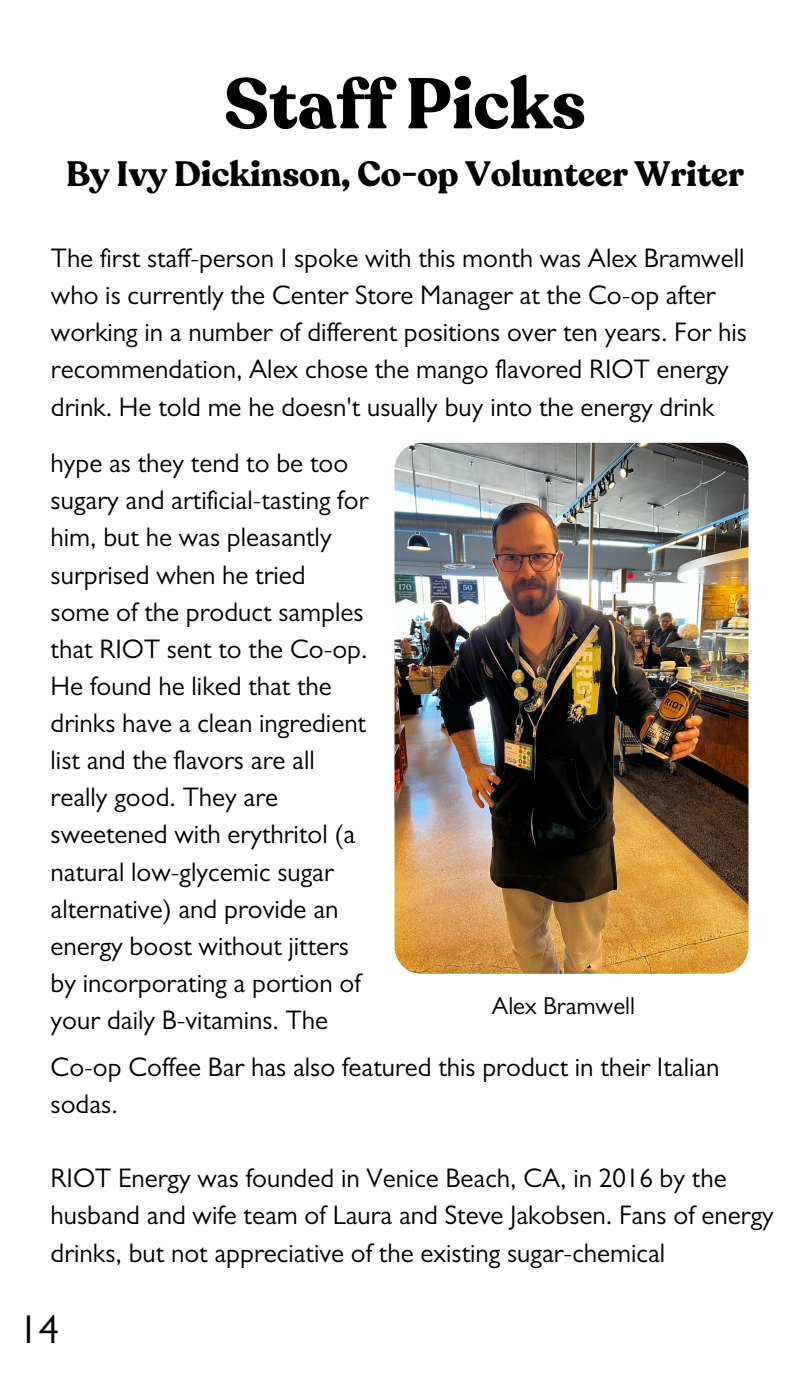
<style>
.page{position:relative;width:810px;height:1377px;background:#fff}
.page>*{position:absolute;margin:0;border:0;box-sizing:border-box;transform-origin:0 0}
.t1{font:700 70.88px "Recoleta";color:#000}
.t2{font:40.5px "Gill Sans MT Pro";color:#000}
.t3{font:700 34.88px "Recoleta";color:#000}
.t4{font:27px/37.1px "Gill Sans MT Pro";color:#000}
.t5{font:24.75px "Gill Sans MT Pro";color:#000}
.s1{color:#fff}
</style>
<div class="page">
<img style="left:395px;top:443px;width:354px;height:531px;border-radius:27px">
<h1 class="t1" style="left:224px;top:57px;width:363px">Staff Picks</h1>
<p class="t3" style="left:66px;top:151px;width:679px">By Ivy Dickinson, Co-op Volunteer Writer</p>
<p class="t4" style="left:51px;top:244px;width:697px">The first staff-person I spoke with this month was Alex Bramwell who is currently the Center Store Manager at the Co-op after working in a number of different positions over ten years. For his recommendation, Alex chose the mango flavored RIOT energy drink. He told me he doesn't usually buy into the energy drink</p>
<p class="t4" style="left:51px;top:449px;width:319px">hype as they tend to be too sugary and artificial-tasting for him, but he was pleasantly surprised when he tried some of the product samples that RIOT sent to the Co-op.<br>He found he liked that the drinks have a clean ingredient list and the flavors are all really good. They are sweetened with erythritol (a natural low-glycemic sugar alternative) and provide an energy boost without jitters by incorporating a portion of your daily B-vitamins. The</p>
<p class="t5" style="left:492px;top:997px;width:145px">Alex Bramwell</p>
<p class="t4" style="left:51px;top:1052px;width:670px">Co-op Coffee Bar has also featured this product in their Italian sodas.</p>
<p class="t4" style="left:51px;top:1164px;width:725px">RIOT Energy was founded in Venice Beach, CA, in 2016 by the husband and wife team of Laura and Steve Jakobsen. Fans of energy drinks, but not appreciative of the existing sugar-chemical</p>
<h2 class="t2" style="left:19px;top:1315px;width:62px">14<span class="s1">4</span></h2>
</div>
